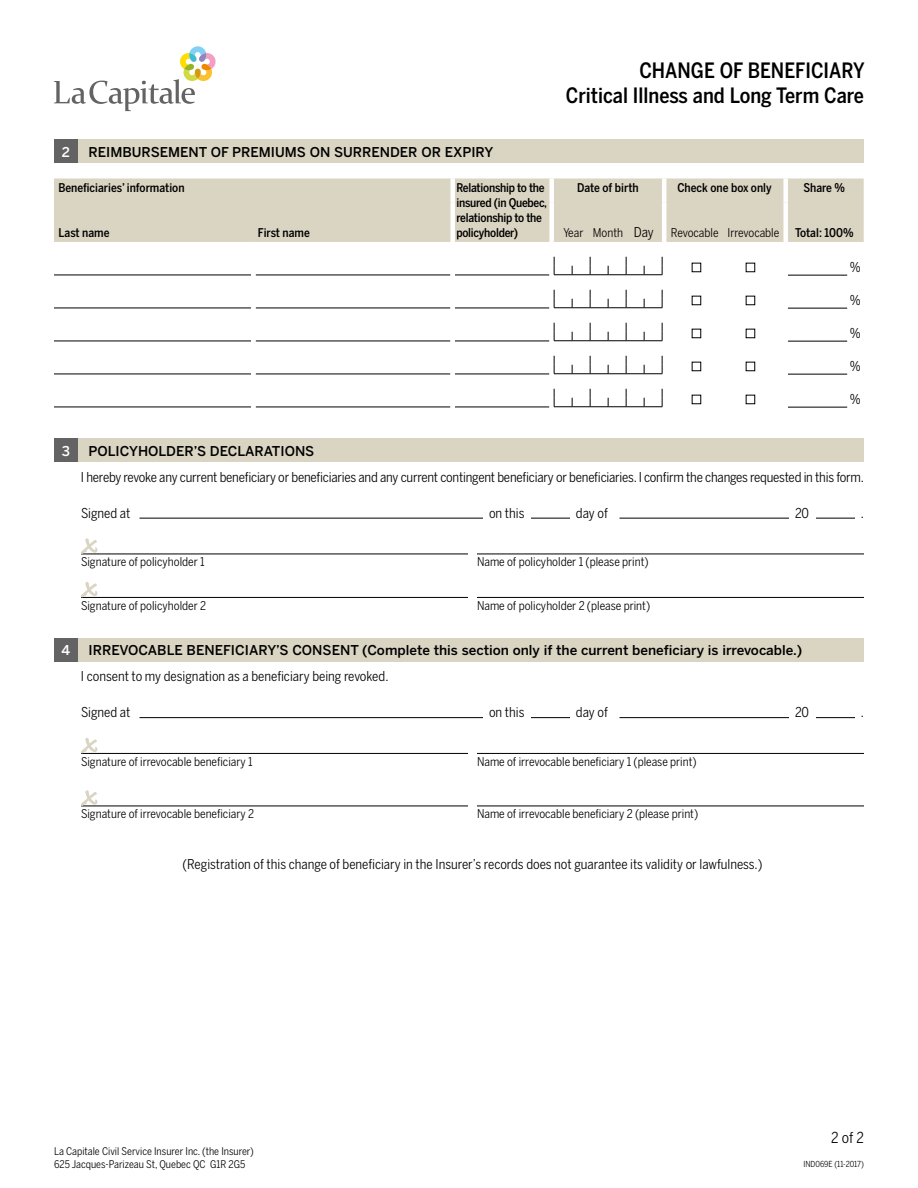
<style>
.page{position:relative;width:918px;height:1188px;background:#fff}
.page>*{position:absolute;margin:0;border:0;box-sizing:border-box;transform-origin:0 0}
.t1{font:500 21px/25.5px "Benton Sans Cond";color:#000;text-align:right}
.t2{font:15px "Benton Sans Cond";color:#000}
.t3{font:13.5px "Benton Sans Cond";letter-spacing:-.01em;color:#000}
.t4{font:500 13.5px "Benton Sans";color:#000}
.t5{font:500 13.5px "Benton Sans";color:#fff}
.t6{font:12px "Benton Sans Cond";color:#000}
.t7{font:500 12px/15px "Benton Sans Cond";letter-spacing:-.01em;color:#000}
.t8{font:10.5px/12.6px "Benton Sans Cond";color:#000}
.t9{font:8.25px "Benton Sans Cond";color:#000}
.s1{font-size:13.5px}
</style>
<div class="page">
<svg style="left:54px;top:46px;width:162px;height:65px"></svg>
<div style="left:54px;top:140px;width:24px;height:24px;background:#646363"></div>
<div style="left:78px;top:140px;width:785px;height:24px;background:#dad4c2"></div>
<div style="left:54px;top:178px;width:810px;height:64px;background:#dad4c2"></div>
<hr style="left:54px;top:275px;width:197px;height:1px;background:#000">
<hr style="left:256px;top:275px;width:194px;height:1px;background:#000">
<hr style="left:455px;top:275px;width:94px;height:1px;background:#000">
<hr style="left:54px;top:308px;width:197px;height:1px;background:#000">
<hr style="left:256px;top:308px;width:194px;height:1px;background:#000">
<hr style="left:455px;top:308px;width:94px;height:1px;background:#000">
<hr style="left:54px;top:341px;width:197px;height:1px;background:#000">
<hr style="left:256px;top:341px;width:194px;height:1px;background:#000">
<hr style="left:455px;top:341px;width:94px;height:1px;background:#000">
<hr style="left:54px;top:374px;width:197px;height:1px;background:#000">
<hr style="left:256px;top:374px;width:194px;height:1px;background:#000">
<hr style="left:455px;top:374px;width:94px;height:1px;background:#000">
<hr style="left:54px;top:407px;width:197px;height:1px;background:#000">
<hr style="left:256px;top:407px;width:194px;height:1px;background:#000">
<hr style="left:455px;top:407px;width:94px;height:1px;background:#000">
<div style="left:450px;top:178px;width:5px;height:25px;background:#fff"></div>
<div style="left:450px;top:203px;width:5px;height:39px;background:#fff"></div>
<div style="left:549px;top:178px;width:5px;height:25px;background:#fff"></div>
<div style="left:549px;top:203px;width:5px;height:39px;background:#fff"></div>
<hr style="left:662px;top:178px;width:4px;height:25px;background:#fff">
<div style="left:783px;top:178px;width:5px;height:25px;background:#fff"></div>
<hr style="left:662px;top:203px;width:4px;height:39px;background:#fff">
<div style="left:783px;top:203px;width:5px;height:39px;background:#fff"></div>
<svg style="left:554px;top:257px;width:109px;height:19px"></svg>
<hr style="left:788px;top:275px;width:59px;height:1px;background:#000">
<svg style="left:554px;top:290px;width:109px;height:19px"></svg>
<hr style="left:788px;top:308px;width:59px;height:1px;background:#000">
<svg style="left:554px;top:323px;width:109px;height:19px"></svg>
<hr style="left:788px;top:341px;width:59px;height:1px;background:#000">
<svg style="left:554px;top:356px;width:109px;height:19px"></svg>
<hr style="left:788px;top:374px;width:59px;height:1px;background:#000">
<svg style="left:549px;top:389px;width:114px;height:19px"></svg>
<hr style="left:788px;top:407px;width:59px;height:1px;background:#000">
<div style="left:54px;top:438px;width:24px;height:24px;background:#646363"></div>
<div style="left:78px;top:438px;width:785px;height:24px;background:#dad4c2"></div>
<svg style="left:140px;top:517px;width:715px;height:1px"></svg>
<div style="left:483px;top:501px;width:6px;height:17px;background:#fff"></div>
<div style="left:525px;top:501px;width:6px;height:17px;background:#fff"></div>
<div style="left:570px;top:501px;width:6px;height:17px;background:#fff"></div>
<div style="left:614px;top:501px;width:6px;height:17px;background:#fff"></div>
<div style="left:789px;top:501px;width:6px;height:17px;background:#fff"></div>
<div style="left:810px;top:501px;width:6px;height:17px;background:#fff"></div>
<hr style="left:140px;top:518px;width:343px;height:1px;background:#000">
<hr style="left:531px;top:518px;width:39px;height:1px;background:#000">
<hr style="left:620px;top:518px;width:169px;height:1px;background:#000">
<hr style="left:816px;top:518px;width:39px;height:1px;background:#000">
<hr style="left:81px;top:554px;width:387px;height:1px;background:#000">
<hr style="left:477px;top:554px;width:387px;height:1px;background:#000">
<svg style="left:81px;top:538px;width:783px;height:16px"></svg>
<hr style="left:81px;top:597px;width:387px;height:1px;background:#000">
<hr style="left:477px;top:597px;width:387px;height:1px;background:#000">
<svg style="left:81px;top:582px;width:783px;height:15px"></svg>
<div style="left:54px;top:638px;width:24px;height:24px;background:#646363"></div>
<div style="left:78px;top:638px;width:785px;height:24px;background:#dad4c2"></div>
<hr style="left:140px;top:717px;width:343px;height:1px;background:#000">
<hr style="left:531px;top:717px;width:39px;height:1px;background:#000">
<hr style="left:620px;top:717px;width:169px;height:1px;background:#000">
<hr style="left:816px;top:717px;width:39px;height:1px;background:#000">
<hr style="left:81px;top:753px;width:387px;height:1px;background:#000">
<hr style="left:477px;top:753px;width:387px;height:1px;background:#000">
<svg style="left:81px;top:738px;width:783px;height:15px"></svg>
<hr style="left:81px;top:806px;width:387px;height:1px;background:#000">
<hr style="left:477px;top:806px;width:387px;height:1px;background:#000">
<svg style="left:81px;top:790px;width:783px;height:16px"></svg>
<h1 class="t1" style="left:566px;top:57px;width:300px">CHANGE OF BENEFICIARY<br>Critical Illness and Long Term Care</h1>
<p class="t5" style="left:62px;top:144px;width:10px">2</p>
<p class="t4" style="left:88px;top:144px;width:407px">REIMBURSEMENT OF PREMIUMS ON SURRENDER OR EXPIRY</p>
<p class="t7" style="left:58px;top:180px;width:128px">Beneficiaries’ information</p>
<p class="t7" style="left:456px;top:180px;width:92px">Relationship to the insured (in Quebec, relationship to the policyholder)</p>
<p class="t7" style="left:577px;top:180px;width:63px">Date of birth</p>
<p class="t7" style="left:677px;top:180px;width:96px">Check one box only</p>
<p class="t7" style="left:803px;top:180px;width:43px">Share %</p>
<p class="t7" style="left:59px;top:225px;width:53px">Last name</p>
<p class="t7" style="left:258px;top:225px;width:54px">First name</p>
<p class="t6" style="left:563px;top:226px;width:92px">Year Month <span class="s1">Day</span></p>
<p class="t6" style="left:671px;top:226px;width:110px">Revocable Irrevocable</p>
<p class="t7" style="left:795px;top:225px;width:60px">Total: 100%</p>
<p class="t3" style="left:850px;top:259px;width:13px">%</p>
<p class="t3" style="left:850px;top:292px;width:13px">%</p>
<p class="t3" style="left:850px;top:325px;width:13px">%</p>
<p class="t3" style="left:850px;top:358px;width:13px">%</p>
<p class="t3" style="left:850px;top:391px;width:13px">%</p>
<p class="t5" style="left:62px;top:443px;width:10px">3</p>
<p class="t4" style="left:89px;top:443px;width:227px">POLICYHOLDER’S DECLARATIONS</p>
<p class="t3" style="left:81px;top:469px;width:784px">I hereby revoke any current beneficiary or beneficiaries and any current contingent beneficiary or beneficiaries. I confirm the changes requested in this form.</p>
<p class="t3" style="left:81px;top:505px;width:51px">Signed at</p>
<p class="t3" style="left:489px;top:505px;width:37px">on this</p>
<p class="t3" style="left:576px;top:505px;width:33px">day of</p>
<p class="t3" style="left:795px;top:505px;width:16px">20</p>
<p class="t3" style="left:861px;top:505px;width:5px">.</p>
<p class="t6" style="left:81px;top:555px;width:125px">Signature of policyholder 1</p>
<p class="t6" style="left:477px;top:555px;width:173px">Name of policyholder 1 (please print)</p>
<p class="t6" style="left:81px;top:599px;width:127px">Signature of policyholder 2</p>
<p class="t6" style="left:477px;top:599px;width:175px">Name of policyholder 2 (please print)</p>
<p class="t5" style="left:62px;top:642px;width:10px">4</p>
<p class="t4" style="left:88px;top:642px;width:715px">IRREVOCABLE BENEFICIARY’S CONSENT (Complete this section only if the current beneficiary is irrevocable.)</p>
<p class="t3" style="left:81px;top:669px;width:309px">I consent to my designation as a beneficiary being revoked.</p>
<p class="t3" style="left:81px;top:705px;width:51px">Signed at</p>
<p class="t3" style="left:489px;top:705px;width:37px">on this</p>
<p class="t3" style="left:576px;top:705px;width:33px">day of</p>
<p class="t3" style="left:795px;top:705px;width:16px">20</p>
<p class="t3" style="left:861px;top:705px;width:5px">.</p>
<p class="t6" style="left:81px;top:755px;width:173px">Signature of irrevocable beneficiary 1</p>
<p class="t6" style="left:477px;top:755px;width:221px">Name of irrevocable beneficiary 1 (please print)</p>
<p class="t6" style="left:81px;top:807px;width:175px">Signature of irrevocable beneficiary 2</p>
<p class="t6" style="left:477px;top:807px;width:223px">Name of irrevocable beneficiary 2 (please print)</p>
<p class="t3" style="left:183px;top:856px;width:581px">(Registration of this change of beneficiary in the Insurer’s records does not guarantee its validity or lawfulness.)</p>
<p class="t8" style="left:54px;top:1145px;width:201px">La Capitale Civil Service Insurer Inc. (the Insurer)<br>625 Jacques-Parizeau St, Quebec QC G1R 2G5</p>
<p class="t2" style="left:831px;top:1129px;width:34px">2 of 2</p>
<p class="t9" style="left:803px;top:1159px;width:62px">IND069E (11-2017)</p>
</div>
